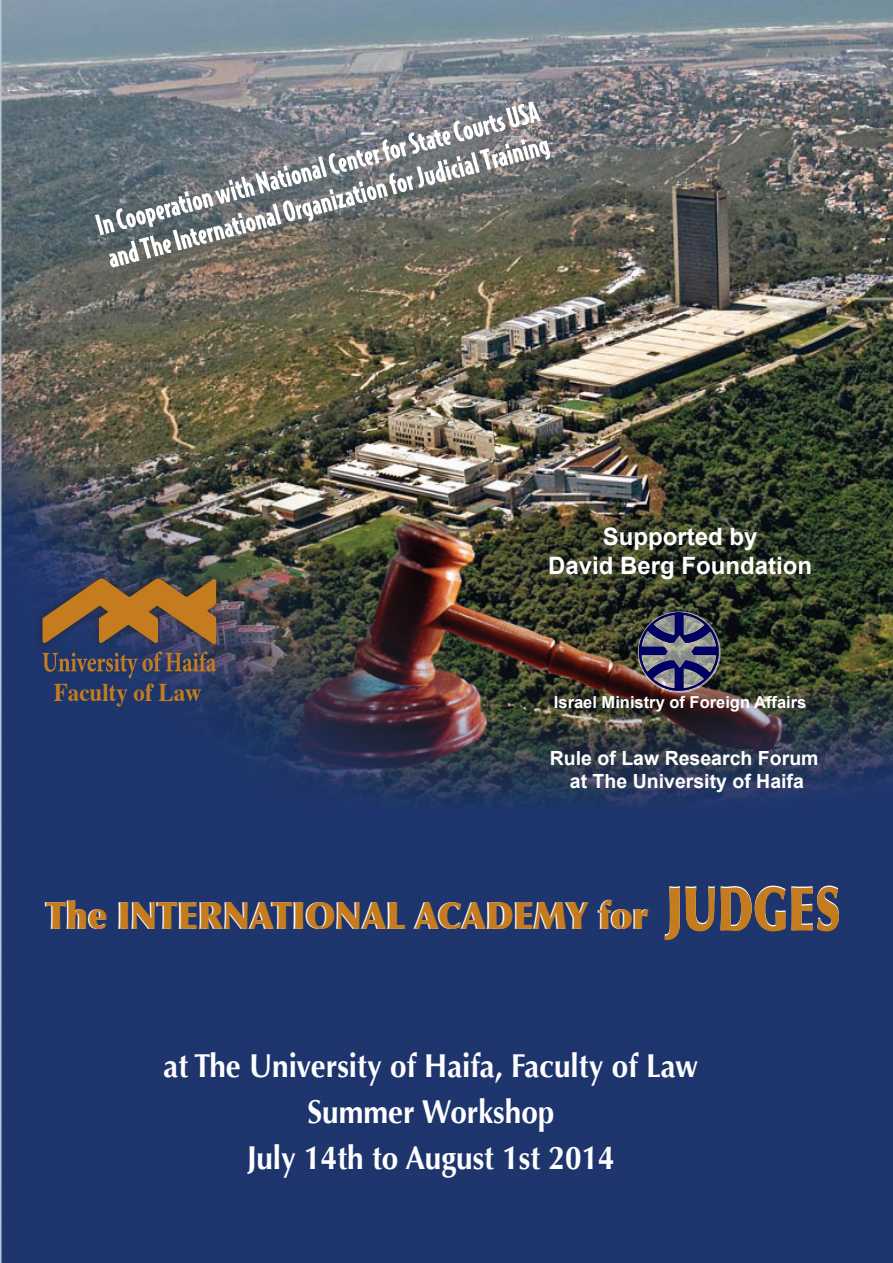
<style>
.page{position:relative;width:893px;height:1263px;background:#fff}
.page>*{position:absolute;margin:0;border:0;box-sizing:border-box;transform-origin:0 0}
.t1{font:900 37.35px "Optima";color:#fff;scale:.9 1}
.t2{font:700 33px/46px "Optima";color:#fff;text-align:center;scale:.9 1}
.t3{font:700 25.5px "Times";color:#c47c1f;scale:.9 1}
.t4{font:700 24px/28.8px "Arial";color:#fff;text-align:center}
.t5{font:700 19.5px/23.4px "Arial";color:#fff;text-align:center}
.t6{font:700 16.5px "Arial";color:#fff}
</style>
<div class="page">
<img style="left:0;top:0;width:893px;height:1263px">
<div style="left:34px;top:570px;width:190px;height:81px;background:#231f20;opacity:.75"></div>
<svg style="left:43px;top:577px;width:174px;height:101px;background:#6c5545"></svg>
<svg style="left:665px;top:885px;width:174px;height:55px;background:#6d5a52"></svg>
<svg style="left:109px;top:139px;width:442px;height:129px;background:#757264"></svg>
<svg style="left:95px;top:101px;width:446px;height:134px;background:#818689"></svg>
<img style="left:632px;top:612px;width:88px;height:82px">
<p class="t3" style="left:54px;top:667px;width:166px">Faculty of Law</p>
<p class="t4" style="left:548px;top:523px;width:266px">Supported by<br>David Berg Foundation</p>
<p class="t6" style="left:554px;top:691px;width:254px">Israel Ministry of Foreign Affairs</p>
<p class="t5" style="left:550px;top:747px;width:270px">Rule of Law Research Forum at The University of Haifa</p>
<p class="t1" style="left:45px;top:893px;width:671px">The INTERNATIONAL ACADEMY for</p>
<p class="t2" style="left:163px;top:1043px;width:596px">at The University of Haifa, Faculty of Law<br>Summer Workshop<br>July 14th to August 1st 2014</p>
</div>
